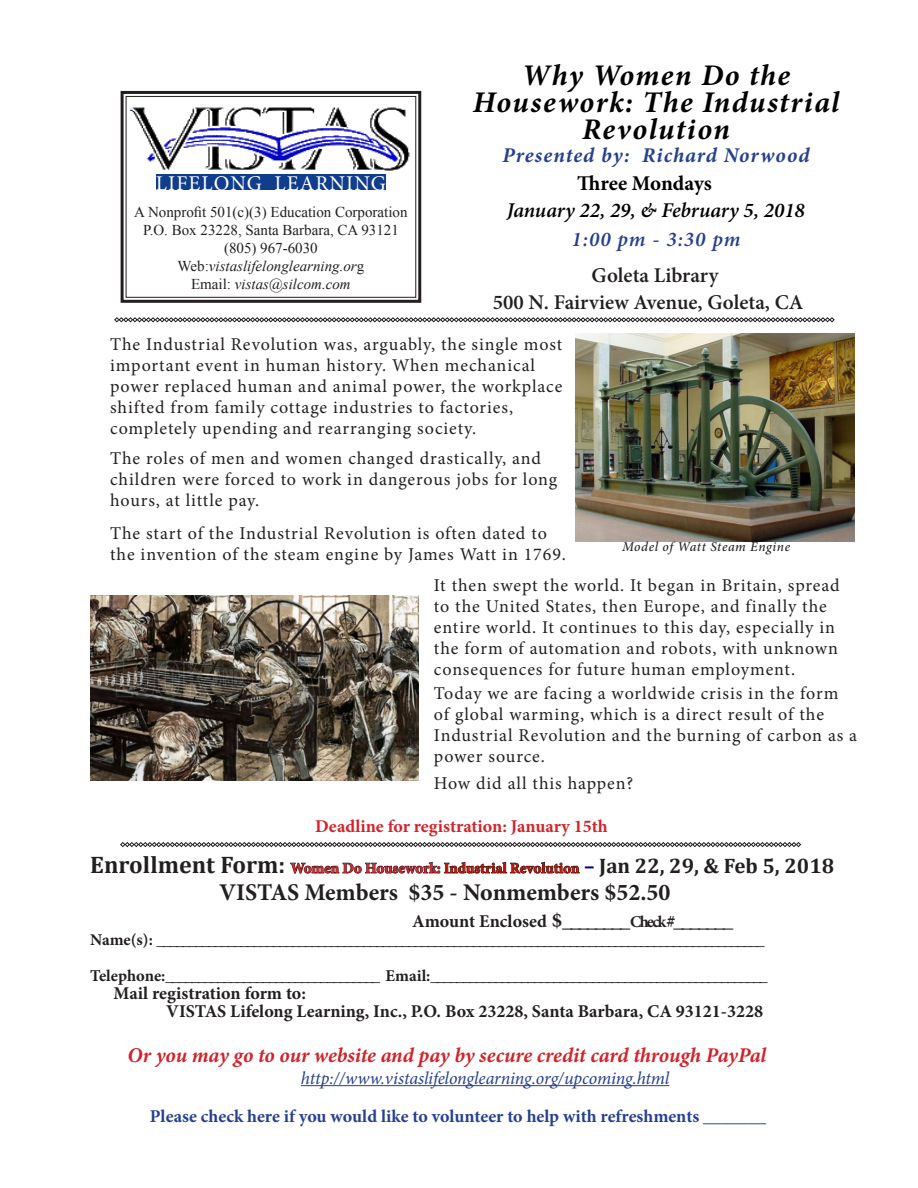
<style>
.page{position:relative;width:918px;height:1188px;background:#fff}
.page>*{position:absolute;margin:0;border:0;box-sizing:border-box;transform-origin:0 0}
.t1{font:italic 700 30px/27px "Minion Pro";letter-spacing:.045em;color:#000;text-align:center}
.t2{font:700 24px "Minion Pro";letter-spacing:-.005em;color:#231f20}
.t3{font:italic 700 21px "Minion Pro";letter-spacing:-.005em;color:#d1232a}
.t4{font:600 21px "Minion Pro";color:#231f20}
.t5{font:italic 600 21px/27px "Minion Pro";color:#000}
.t6{font:700 21px "Minion Pro";color:#231f20}
.t7{font:italic 700 21px "Minion Pro";letter-spacing:.05em;color:#25408f}
.t8{font:21px "Minion Pro";letter-spacing:.05em;color:#fff}
.t9{font:italic 600 21px "Minion Pro";letter-spacing:.05em;color:#253f8e}
.t10{font:18px/21px "Minion Pro";letter-spacing:.045em;color:#231f20}
.Default{font:700 18px/18px "Minion Pro";color:#231f20}
.Default-2{font:700 18px "Minion Pro";color:#25408f}
.t11{font:italic 18px "Minion Pro";letter-spacing:-.01em;color:#253f8e}
.Default-3{font:700 18px "Minion Pro";color:#d1232a}
.Default-4{font:700 16.5px "Minion Pro";color:#231f20}
.t12{font:15px "Times New Roman";color:#231f20}
.t13{font:700 15px "Minion Pro";letter-spacing:-.005em;color:#bf0f00}
.t14{font:italic 15px "Times New Roman";color:#231f20}
.t15{font:italic 500 13.5px "Minion Pro";letter-spacing:.04em;color:#231f20}
.s1{font-style:normal}
.s2{font-weight:700;font-style:normal}
.s3{font-family:"Cambria";font-size:24px;color:#231f20}
.s4{color:#d1232a}
.s5{font-family:"Cambria";font-size:21px;color:#00008d}
.s6{font-family:"Cambria";font-size:21px;color:#231f20}
.s7{font-size:18px}
.s8{font-size:16.5px}
</style>
<div class="page">
<svg style="left:120px;top:90px;width:302px;height:213px"></svg>
<div style="left:126px;top:96px;width:290px;height:202px;border:1px solid #231f20"></div>
<svg style="left:120px;top:842px;width:681px;height:5px"></svg>
<svg style="left:290px;top:862px;width:290px;height:12px"></svg>
<img style="left:131px;top:101px;width:280px;height:102px">
<div style="left:156px;top:174px;width:230px;height:16px;background:#103d8c"></div>
<svg style="left:114px;top:317px;width:721px;height:5px"></svg>
<hr style="left:301px;top:1085px;width:368px;height:1px;background:#253f8e">
<img style="left:576px;top:334px;width:278px;height:207px">
<img style="left:90px;top:596px;width:329px;height:185px">
<p class="t8" style="left:156px;top:169px;width:231px">LIFELONG LEARNING</p>
<p class="t12" style="left:134px;top:201px;width:275px">A Nonprofit 501(c)(3) Education Corporation</p>
<p class="t12" style="left:143px;top:219px;width:257px">P.O. Box 23228, Santa Barbara, CA 93121</p>
<p class="t12" style="left:224px;top:237px;width:95px">(805) 967-6030</p>
<p class="t14" style="left:178px;top:255px;width:188px"><span class="s1">Web:</span>vistaslifelonglearning.or<span class="s1">g</span></p>
<p class="t14" style="left:191px;top:273px;width:161px"><span class="s1">Email:</span> vistas@silcom.com</p>
<p class="t1" style="left:473px;top:61px;width:368px">Why Women Do the<br>Housework: The Industrial<br>Revolution</p>
<p class="t7" style="left:502px;top:140px;width:309px">Presented by: Richard Norwood</p>
<p class="t5" style="left:507px;top:169px;width:300px;text-indent:70px"><span class="s2">Three Mondays<br></span>January 22, 29, &amp; February 5, 2018</p>
<p class="t9" style="left:571px;top:225px;width:171px">1:00 pm - 3:30 pm</p>
<p class="t4" style="left:592px;top:260px;width:129px">Goleta Library</p>
<p class="t4" style="left:493px;top:288px;width:312px">500 N. Fairview Avenue, Goleta, CA</p>
<p class="t10" style="left:110px;top:334px;width:454px">The Industrial Revolution was, arguably, the single most important event in human history. When mechanical power replaced human and animal power, the workplace shifted from family cottage industries to factories, completely upending and rearranging society.</p>
<p class="t10" style="left:110px;top:448px;width:449px">The roles of men and women changed drastically, and children were forced to work in dangerous jobs for long hours, at little pay.</p>
<p class="t10" style="left:110px;top:523px;width:457px">The start of the Industrial Revolution is often dated to the invention of the steam engine by James Watt in 1769.</p>
<p class="t15" style="left:622px;top:537px;width:170px">Model of Watt Steam Engine</p>
<p class="t10" style="left:434px;top:574px;width:407px">It then swept the world. It began in Britain, spread to the United States, then Europe, and finally the entire world. It continues to this day, especially in the form of automation and robots, with unknown consequences for future human employment.</p>
<p class="t10" style="left:434px;top:682px;width:425px">Today we are facing a worldwide crisis in the form of global warming, which is a direct result of the Industrial Revolution and the burning of carbon as a power source.</p>
<p class="t10" style="left:434px;top:772px;width:201px">How did all this happen?</p>
<p class="Default-3" style="left:315px;top:813px;width:294px">Deadline for registration: January 15th</p>
<p class="t13" style="left:90px;top:858px;width:745px"><span class="s3">Enrollment Form:</span> <span class="s4">Women Do Housework:</span> Industrial Revolution <span class="s5">–</span> <span class="s6">Jan 22, 29, &amp; Feb 5, 2018</span></p>
<p class="t2" style="left:219px;top:875px;width:453px">VISTAS Members $35 - Nonmembers $52.50</p>
<p class="t6" style="left:412px;top:905px;width:323px"><span class="s7">Amount Enclosed</span> $________ <span class="s8">Check</span> <span class="s7">#</span>_______</p>
<p class="Default-4" style="left:90px;top:928px;width:676px">Name(s): ______________________________________________________________________________________________</p>
<p class="Default-4" style="left:90px;top:964px;width:679px">Telephone:_________________________________ Email:____________________________________________________</p>
<p class="Default" style="left:166px;top:984px;width:598px;text-indent:-53px">Mail registration form to:<br>VISTAS Lifelong Learning, Inc., P.O. Box 23228, Santa Barbara, CA 93121-3228</p>
<p class="t3" style="left:128px;top:1041px;width:640px">Or you may go to our website and pay by secure credit card through PayPal</p>
<p class="t11" style="left:301px;top:1066px;width:370px">http://www.vistaslifelonglearning.org/upcoming.html</p>
<p class="Default-2" style="left:150px;top:1104px;width:618px">Please check here if you would like to volunteer to help with refreshments _______</p>
</div>
